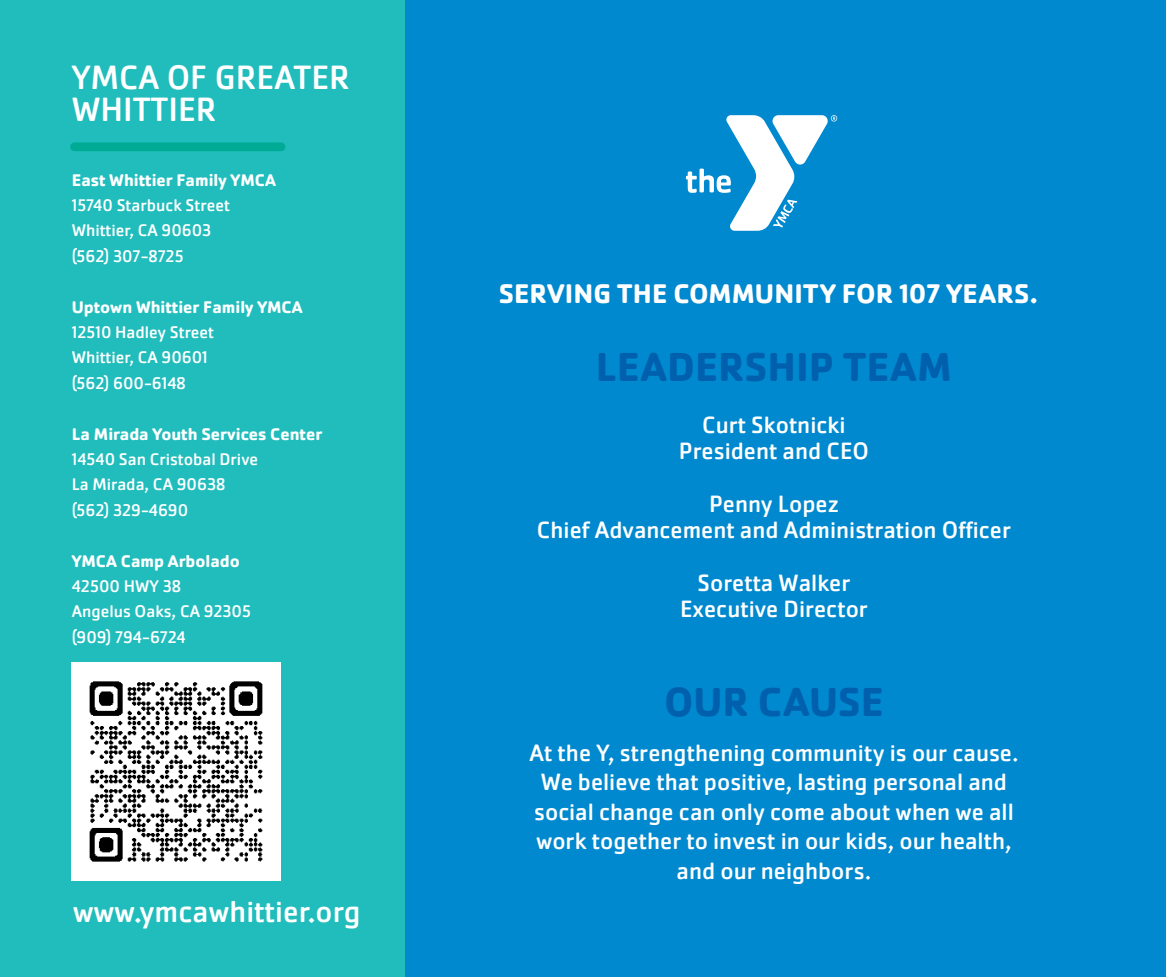
<style>
.page{position:relative;width:1166px;height:977px;background:#fff}
.page>*{position:absolute;margin:0;border:0;box-sizing:border-box;transform-origin:0 0}
.t1{font:700 42px "Cachet Pro";color:#0160ae}
.t2{font:35px/31.5px "Cachet Pro";color:#fff}
.t3{font:31.5px "Cachet Pro";color:#fff}
.t4{font:700 28px "Cachet Pro";letter-spacing:.005em;color:#fff}
.t5{font:24.5px/29.4px "Cachet Pro";color:#fff;text-align:center}
.t6{font:17.5px/25.4px "Cachet Pro";color:#fff}
.t7{font:700 17.5px "Cachet Pro";color:#fff}
</style>
<div class="page">
<div style="left:0;top:0;width:1166px;height:976px;background:#0089cf"></div>
<div style="left:0;top:0;width:404px;height:976px;background:#21bdbd"></div>
<svg style="left:686px;top:115px;width:151px;height:116px"></svg>
<div style="left:74px;top:142px;width:207px;height:9px;background:#00ab95"></div>
<svg style="left:74px;top:880px;width:45px;height:1px"></svg>
<img style="left:72px;top:662px;width:208px;height:218px">
<h2 class="t2" style="left:72px;top:62px;width:280px">YMCA OF GREATER<br>WHITTIER</h2>
<p class="t7" style="left:72px;top:169px;width:206px">East Whittier Family YMCA</p>
<p class="t6" style="left:72px;top:193px;width:160px">15740 Starbuck Street<br>Whittier, CA 90603 (562) 307-8725</p>
<p class="t7" style="left:72px;top:296px;width:232px">Uptown Whittier Family YMCA</p>
<p class="t6" style="left:72px;top:320px;width:144px">12510 Hadley Street<br>Whittier, CA 90601 (562) 600-6148</p>
<p class="t7" style="left:72px;top:423px;width:252px">La Mirada Youth Services Center</p>
<p class="t6" style="left:72px;top:446px;width:188px">14540 San Cristobal Drive<br>La Mirada, CA 90638 (562) 329-4690</p>
<p class="t7" style="left:72px;top:549px;width:170px">YMCA Camp Arbolado</p>
<p class="t6" style="left:72px;top:573px;width:181px">42500 HWY 38<br>Angelus Oaks, CA 92305 (909) 794-6724</p>
<p class="t3" style="left:73px;top:893px;width:289px">www.ymcawhittier.org</p>
<p class="t4" style="left:499px;top:276px;width:540px">SERVING THE COMMUNITY FOR 107 YEARS.</p>
<h1 class="t1" style="left:596px;top:340px;width:357px">LEADERSHIP TEAM</h1>
<p class="t5" style="left:679px;top:412px;width:192px;line-height:26.2px">Curt Skotnicki<br>President and CEO</p>
<p class="t5" style="left:537px;top:491px;width:475px;line-height:26.2px">Penny Lopez<br>Chief Advancement and Administration Officer</p>
<p class="t5" style="left:680px;top:569px;width:189px;line-height:26.2px">Soretta Walker<br>Executive Director</p>
<h1 class="t1" style="left:664px;top:675px;width:221px">OUR CAUSE</h1>
<p class="t5" style="left:529px;top:738px;width:491px">At the Y, strengthening community is our cause.<br>We believe that positive, lasting personal and social change can only come about when we all work together to invest in our kids, our health, and our neighbors.</p>
</div>
